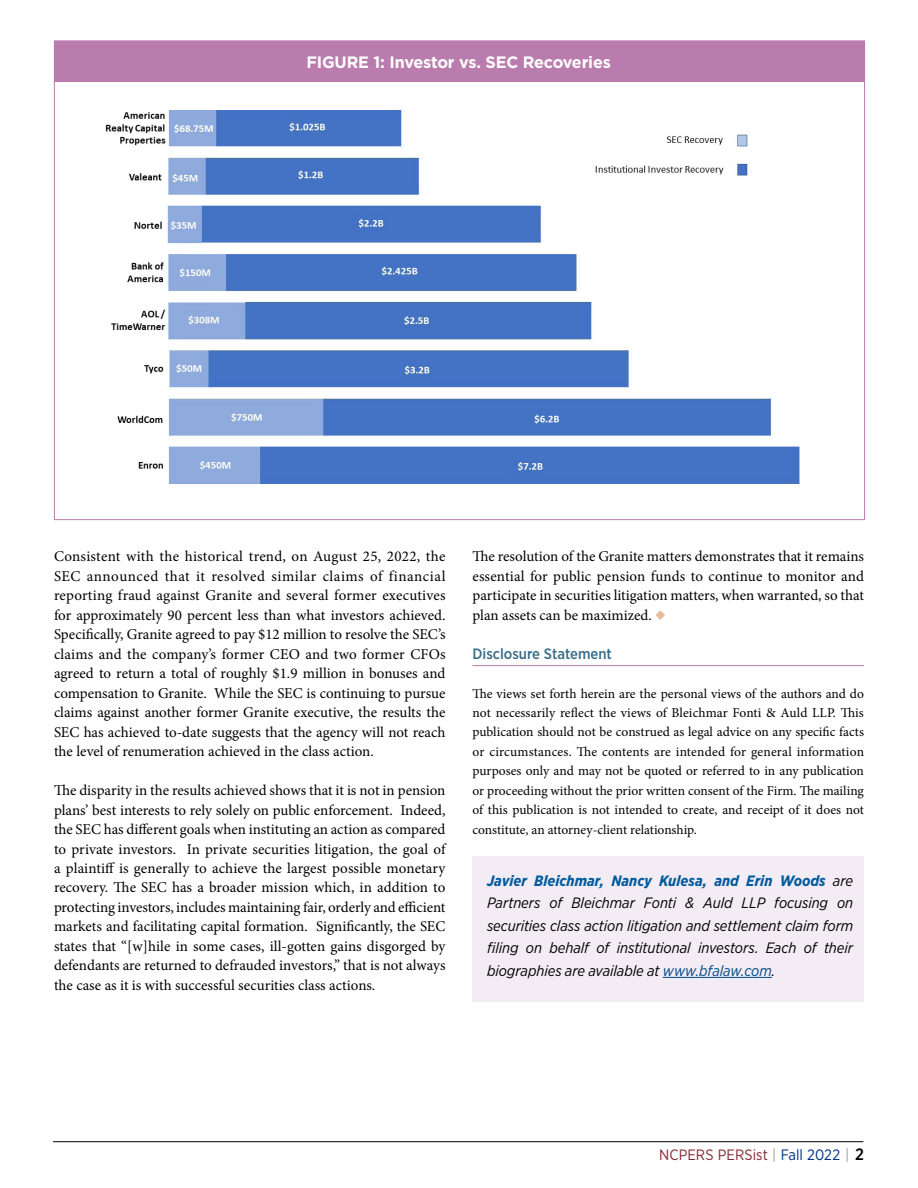
<style>
.page{position:relative;width:918px;height:1188px;background:#fff}
.page>*{position:absolute;margin:0;border:0;box-sizing:border-box;transform-origin:0 0}
.t1{font:700 16.5px "Gotham";letter-spacing:-.01em;color:#fff}
.t2{font:15px/19.5px "Minion Pro";color:#000;text-align:justify}
.t3{font:italic 15px/22.5px "Gotham Narrow";letter-spacing:-.005em;color:#000;text-align:justify}
.t4{font:15px "Gotham Narrow";letter-spacing:.005em;color:#832931}
.t5{font:500 15px "Gotham Narrow";color:#396c89}
.t6{font:13.5px/19.5px "Minion Pro";letter-spacing:-.005em;color:#000;text-align:justify}
.s1{font-family:"Monotype Sorts";font-size:13.5px;color:#e8bc9a}
.s2{font-weight:700;color:#005a9c}
.s3{color:#004987}
.s4{color:#999}
.s5{color:#002f87}
.s6{font-weight:500;font-size:16.5px;color:#000}
</style>
<div class="page">
<hr style="left:53px;top:1141px;width:810px;height:1px;background:#000">
<hr style="left:472px;top:665px;width:392px;height:1px;background:#ba7cad">
<div style="left:472px;top:856px;width:392px;height:146px;background:#f3ecf4"></div>
<hr style="left:663px;top:977px;width:109px;height:1px;background:#004987">
<div style="left:54px;top:40px;width:811px;height:480px;background:#fff;border:1px solid #ba7cad"></div>
<div style="left:55px;top:41px;width:810px;height:41px;background:#ba7cad"></div>
<img style="left:105px;top:108px;width:694px;height:377px">
<p class="t1" style="left:306px;top:52px;width:306px">FIGURE 1: Investor vs. SEC Recoveries</p>
<p class="t2" style="left:54px;top:547px;width:393px">Consistent with the historical trend, on August 25, 2022, the SEC announced that it resolved similar claims of financial reporting fraud against Granite and several former executives for approximately 90 percent less than what investors achieved.<br>Specifically, Granite agreed to pay $12 million to resolve the SEC’s claims and the company’s former CEO and two former CFOs agreed to return a total of roughly $1.9 million in bonuses and compensation to Granite. While the SEC is continuing to pursue claims against another former Granite executive, the results the SEC has achieved to-date suggests that the agency will not reach the level of renumeration achieved in the class action.</p>
<p class="t2" style="left:54px;top:781px;width:393px">The disparity in the results achieved shows that it is not in pension plans’ best interests to rely solely on public enforcement. Indeed, the SEC has different goals when instituting an action as compared to private investors. In private securities litigation, the goal of a plaintiff is generally to achieve the largest possible monetary recovery. The SEC has a broader mission which, in addition to protecting investors, includes maintaining fair, orderly and efficient markets and facilitating capital formation. Significantly, the SEC states that “[w]hile in some cases, ill-gotten gains disgorged by defendants are returned to defrauded investors,” that is not always the case as it is with successful securities class actions.</p>
<p class="t2" style="left:472px;top:547px;width:393px">The resolution of the Granite matters demonstrates that it remains essential for public pension funds to continue to monitor and participate in securities litigation matters, when warranted, so that plan assets can be maximized. <span class="s1">u</span></p>
<p class="t5" style="left:472px;top:644px;width:141px">Disclosure Statement</p>
<p class="t6" style="left:472px;top:684px;width:393px">The views set forth herein are the personal views of the authors and do not necessarily reflect the views of Bleichmar Fonti &amp; Auld LLP. This publication should not be construed as legal advice on any specific facts or circumstances. The contents are intended for general information purposes only and may not be quoted or referred to in any publication or proceeding without the prior written consent of the Firm. The mailing of this publication is not intended to create, and receipt of it does not constitute, an attorney-client relationship.</p>
<p class="t3" style="left:487px;top:869px;width:368px"><span class="s2">Javier Bleichmar, Nancy Kulesa, and Erin Woods</span> are Partners of Bleichmar Fonti &amp; Auld LLP focusing on securities class action litigation and settlement claim form filing on behalf of institutional investors. Each of their biographies are available at <span class="s3">www.bfalaw.com</span>.</p>
<p class="t4" style="left:659px;top:1145px;width:206px">NCPERS PERSist <span class="s4">|</span> <span class="s5">Fall 2022</span> <span class="s4">|</span> <span class="s6">2</span></p>
</div>
